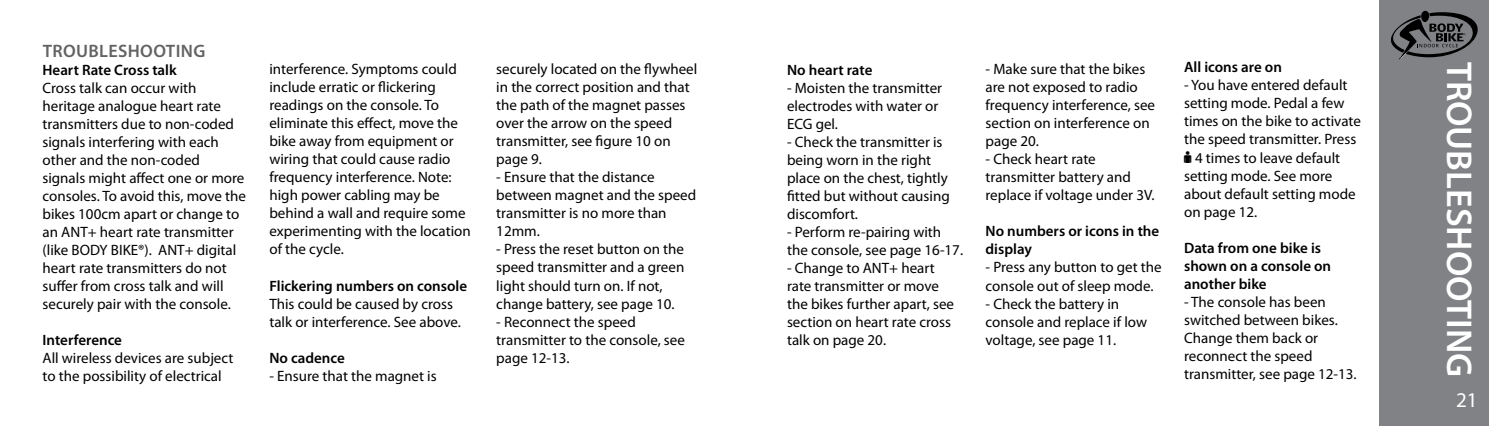
<style>
.page{position:relative;width:1489px;height:426px;background:#fff}
.page>*{position:absolute;margin:0;border:0;box-sizing:border-box;transform-origin:0 0}
.t1{font:600 36px "Myriad Pro";color:#fff}
.t2{font:21px "Myriad Pro";color:#fff}
.t3{font:600 18px "Myriad Pro";letter-spacing:.02em;color:#636363}
.t4{font:15px/18px "Myriad Pro";color:#000}
.t5{font:600 15px/18px "Myriad Pro";color:#000}
.s1{font-family:"Mand"}
</style>
<div class="page">
<div style="left:1378px;top:0;width:110px;height:425px;background:#808285"></div>
<svg style="left:1391px;top:11px;width:87px;height:48px"></svg>
<p class="t3" style="left:43px;top:39px;width:164px">TROUBLESHOOTING</p>
<p class="t5" style="left:43px;top:60px;width:136px">Heart Rate Cross talk</p>
<p class="t4" style="left:43px;top:78px;width:205px">Cross talk can occur with heritage analogue heart rate transmitters due to non-coded signals interfering with each other and the non-coded signals might affect one or more consoles. To avoid this, move the bikes 100cm apart or change to an ANT+ heart rate transmitter (like BODY BIKE®). ANT+ digital heart rate transmitters do not suffer from cross talk and will securely pair with the console.</p>
<p class="t5" style="left:43px;top:330px;width:81px">Interference</p>
<p class="t4" style="left:43px;top:348px;width:192px">All wireless devices are subject to the possibility of electrical</p>
<p class="t4" style="left:269px;top:60px;width:203px">interference. Symptoms could include erratic or flickering readings on the console. To eliminate this effect, move the bike away from equipment or wiring that could cause radio frequency interference. Note: high power cabling may be behind a wall and require some experimenting with the location of the cycle.</p>
<p class="t5" style="left:269px;top:276px;width:199px">Flickering numbers on console</p>
<p class="t4" style="left:269px;top:294px;width:193px">This could be caused by cross talk or interference. See above.</p>
<p class="t5" style="left:269px;top:348px;width:77px">No cadence</p>
<p class="t4" style="left:269px;top:366px;width:169px">- Ensure that the magnet is</p>
<p class="t4" style="left:496px;top:60px;width:202px">securely located on the flywheel in the correct position and that the path of the magnet passes over the arrow on the speed transmitter, see figure 10 on page 9.</p>
<p class="t4" style="left:496px;top:168px;width:201px">- Ensure that the distance between magnet and the speed transmitter is no more than<br>12mm.</p>
<p class="t4" style="left:496px;top:240px;width:189px">- Press the reset button on the speed transmitter and a green light should turn on. If not, change battery, see page 10.</p>
<p class="t4" style="left:496px;top:312px;width:190px">- Reconnect the speed transmitter to the console, see page 12-13.</p>
<p class="t5" style="left:787px;top:60px;width:87px">No heart rate</p>
<p class="t4" style="left:787px;top:78px;width:157px">- Moisten the transmitter electrodes with water or<br>ECG gel.</p>
<p class="t4" style="left:787px;top:132px;width:164px">- Check the transmitter is being worn in the right place on the chest, tightly fitted but without causing discomfort.</p>
<p class="t4" style="left:787px;top:222px;width:177px">- Perform re-pairing with the console, see page 16-17.</p>
<p class="t4" style="left:787px;top:258px;width:168px">- Change to ANT+ heart rate transmitter or move the bikes further apart, see section on heart rate cross talk on page 20.</p>
<p class="t4" style="left:985px;top:60px;width:171px">- Make sure that the bikes are not exposed to radio frequency interference, see section on interference on page 20.</p>
<p class="t4" style="left:985px;top:150px;width:171px">- Check heart rate transmitter battery and replace if voltage under 3V.</p>
<p class="t5" style="left:985px;top:222px;width:175px">No numbers or icons in the display</p>
<p class="t4" style="left:985px;top:258px;width:177px">- Press any button to get the console out of sleep mode.</p>
<p class="t4" style="left:985px;top:294px;width:163px">- Check the battery in console and replace if low voltage, see page 11.</p>
<p class="t5" style="left:1183px;top:58px;width:99px">All icons are on</p>
<p class="t4" style="left:1183px;top:76px;width:178px">- You have entered default setting mode. Pedal a few times on the bike to activate the speed transmitter. Press<br><span class="s1">F</span> 4 times to leave default setting mode. See more about default setting mode on page 12.</p>
<p class="t5" style="left:1183px;top:238px;width:149px">Data from one bike is shown on a console on another bike</p>
<p class="t4" style="left:1183px;top:292px;width:174px">- The console has been switched between bikes.<br>Change them back or reconnect the speed transmitter, see page 12-13.</p>
<h1 class="t1" style="left:1481px;top:61px;width:317px;rotate:90deg">TROUBLESHOOTING</h1>
<h2 class="t2" style="left:1455px;top:386px;width:23px">21</h2>
</div>
